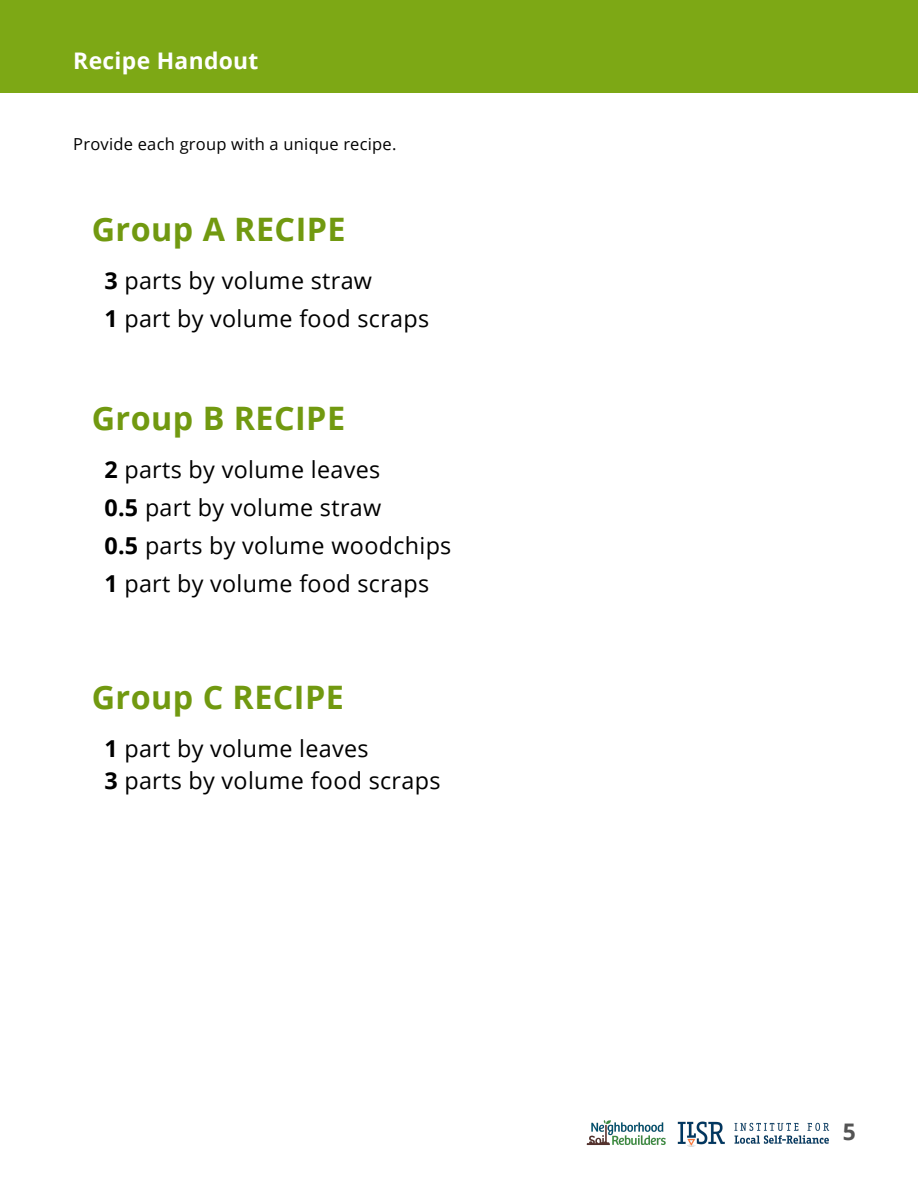
<style>
.page{position:relative;width:918px;height:1188px;background:#fff}
.page>*{position:absolute;margin:0;border:0;box-sizing:border-box;transform-origin:0 0}
.t1{font:700 32.4px "Open Sans";letter-spacing:.015em;color:#719910}
.t2{font:23.4px "Open Sans";letter-spacing:.015em;color:#000}
.t3{font:700 22.8px "Open Sans";letter-spacing:.015em;color:#fff}
.t4{font:700 22.8px "Open Sans";color:#545454}
.t5{font:16.5px "Open Sans";letter-spacing:.015em;color:#000}
.s1{font-weight:700}
</style>
<div class="page">
<img style="left:677px;top:1121px;width:153px;height:26px">
<div style="left:0;top:0;width:918px;height:92px;background:#7da815"></div>
<img style="left:586px;top:1120px;width:80px;height:25px">
<p class="t3" style="left:73px;top:44px;width:187px">Recipe Handout</p>
<p class="t5" style="left:73px;top:132px;width:325px">Provide each group with a unique recipe.</p>
<p class="t1" style="left:92px;top:206px;width:255px">Group A RECIPE</p>
<p class="t2" style="left:104px;top:264px;width:269px"><span class="s1">3</span> parts by volume straw</p>
<p class="t2" style="left:104px;top:302px;width:326px"><span class="s1">1</span> part by volume food scraps</p>
<p class="t1" style="left:92px;top:395px;width:255px">Group B RECIPE</p>
<p class="t2" style="left:104px;top:453px;width:277px"><span class="s1">2</span> parts by volume leaves</p>
<p class="t2" style="left:104px;top:491px;width:278px"><span class="s1">0.5</span> part by volume straw</p>
<p class="t2" style="left:104px;top:529px;width:349px"><span class="s1">0.5</span> parts by volume woodchips</p>
<p class="t2" style="left:104px;top:567px;width:326px"><span class="s1">1</span> part by volume food scraps</p>
<p class="t1" style="left:92px;top:674px;width:254px">Group C RECIPE</p>
<p class="t2" style="left:104px;top:732px;width:266px"><span class="s1">1</span> part by volume leaves</p>
<p class="t2" style="left:104px;top:764px;width:338px"><span class="s1">3</span> parts by volume food scraps</p>
<p class="t4" style="left:843px;top:1116px;width:15px">5</p>
</div>
